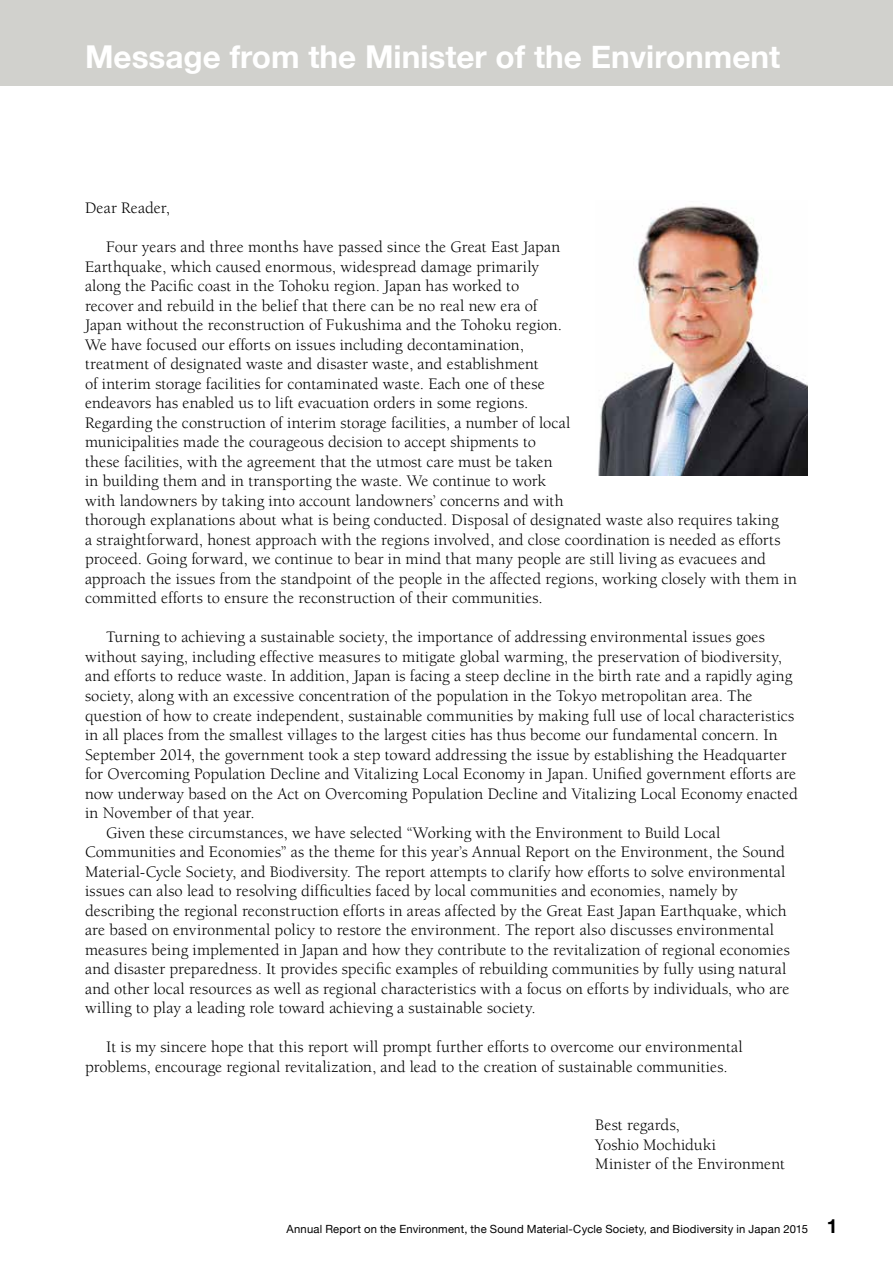
<style>
.page{position:relative;width:893px;height:1263px;background:#fff}
.page>*{position:absolute;margin:0;border:0;box-sizing:border-box;transform-origin:0 0}
.t1{font:700 31.5px "Helvetica Neue";color:#fff}
.t2{font:16.5px/19.5px "Berkeley";letter-spacing:.005em;color:#000}
.t3{font:11.25px "Helvetica Neue";letter-spacing:.015em;color:#000}
.s1{font-weight:700;font-size:19.5px}
</style>
<div class="page">
<img style="left:598px;top:206px;width:209px;height:270px">
<div style="left:0;top:0;width:893px;height:85px;background:#d1d1cd"></div>
<h1 class="t1" style="left:85px;top:37px;width:697px">Message from the Minister of the Environment</h1>
<p class="t2" style="left:85px;top:199px;width:87px">Dear Reader,</p>
<p class="t2" style="left:85px;top:238px;width:713px;text-indent:21px">Four years and three months have passed since the Great East Japan<br>Earthquake, which caused enormous, widespread damage primarily<br>along the Pacific coast in the Tohoku region. Japan has worked to<br>recover and rebuild in the belief that there can be no real new era of<br>Japan without the reconstruction of Fukushima and the Tohoku region.<br>We have focused our efforts on issues including decontamination,<br>treatment of designated waste and disaster waste, and establishment<br>of interim storage facilities for contaminated waste. Each one of these<br>endeavors has enabled us to lift evacuation orders in some regions.<br>Regarding the construction of interim storage facilities, a number of local<br>municipalities made the courageous decision to accept shipments to<br>these facilities, with the agreement that the utmost care must be taken<br>in building them and in transporting the waste. We continue to work<br>with landowners by taking into account landowners’ concerns and with<br>thorough explanations about what is being conducted. Disposal of designated waste also requires taking<br>a straightforward, honest approach with the regions involved, and close coordination is needed as efforts proceed. Going forward, we continue to bear in mind that many people are still living as evacuees and approach the issues from the standpoint of the people in the affected regions, working closely with them in committed efforts to ensure the reconstruction of their communities.</p>
<p class="t2" style="left:106px;top:628px;width:660px">Turning to achieving a sustainable society, the importance of addressing environmental issues goes</p>
<p class="t2" style="left:85px;top:647px;width:698px">without saying, including effective measures to mitigate global warming, the preservation of biodiversity,</p>
<p class="t2" style="left:85px;top:667px;width:709px">and efforts to reduce waste. In addition, Japan is facing a steep decline in the birth rate and a rapidly aging</p>
<p class="t2" style="left:85px;top:686px;width:669px">society, along with an excessive concentration of the population in the Tokyo metropolitan area. The</p>
<p class="t2" style="left:85px;top:706px;width:711px">question of how to create independent, sustainable communities by making full use of local characteristics</p>
<p class="t2" style="left:85px;top:725px;width:694px">in all places from the smallest villages to the largest cities has thus become our fundamental concern. In</p>
<p class="t2" style="left:85px;top:745px;width:703px">September 2014, the government took a step toward addressing the issue by establishing the Headquarter</p>
<p class="t2" style="left:85px;top:764px;width:713px">for Overcoming Population Decline and Vitalizing Local Economy in Japan. Unified government efforts are</p>
<p class="t2" style="left:85px;top:784px;width:714px">now underway based on the Act on Overcoming Population Decline and Vitalizing Local Economy enacted</p>
<p class="t2" style="left:85px;top:803px;width:171px">in November of that year.</p>
<p class="t2" style="left:106px;top:823px;width:616px">Given these circumstances, we have selected “Working with the Environment to Build Local</p>
<p class="t2" style="left:85px;top:842px;width:702px">Communities and Economies” as the theme for this year’s Annual Report on the Environment, the Sound</p>
<p class="t2" style="left:85px;top:862px;width:702px">Material-Cycle Society, and Biodiversity. The report attempts to clarify how efforts to solve environmental</p>
<p class="t2" style="left:85px;top:881px;width:654px">issues can also lead to resolving difficulties faced by local communities and economies, namely by</p>
<p class="t2" style="left:85px;top:901px;width:703px">describing the regional reconstruction efforts in areas affected by the Great East Japan Earthquake, which</p>
<p class="t2" style="left:85px;top:920px;width:691px">are based on environmental policy to restore the environment. The report also discusses environmental</p>
<p class="t2" style="left:85px;top:940px;width:706px">measures being implemented in Japan and how they contribute to the revitalization of regional economies</p>
<p class="t2" style="left:85px;top:959px;width:703px">and disaster preparedness. It provides specific examples of rebuilding communities by fully using natural</p>
<p class="t2" style="left:85px;top:979px;width:706px">and other local resources as well as regional characteristics with a focus on efforts by individuals, who are</p>
<p class="t2" style="left:85px;top:998px;width:452px">willing to play a leading role toward achieving a sustainable society.</p>
<p class="t2" style="left:85px;top:1037px;width:659px;text-indent:21px">It is my sincere hope that this report will prompt further efforts to overcome our environmental problems, encourage regional revitalization, and lead to the creation of sustainable communities.</p>
<p class="t2" style="left:595px;top:1115px;width:191px">Best regards,<br>Yoshio Mochiduki<br>Minister of the Environment</p>
<p class="t3" style="left:287px;top:1222px;width:553px">Annual Report on the Environment, the Sound Material-Cycle Society, and Biodiversity in Japan 2015 <span class="s1">1</span></p>
</div>
